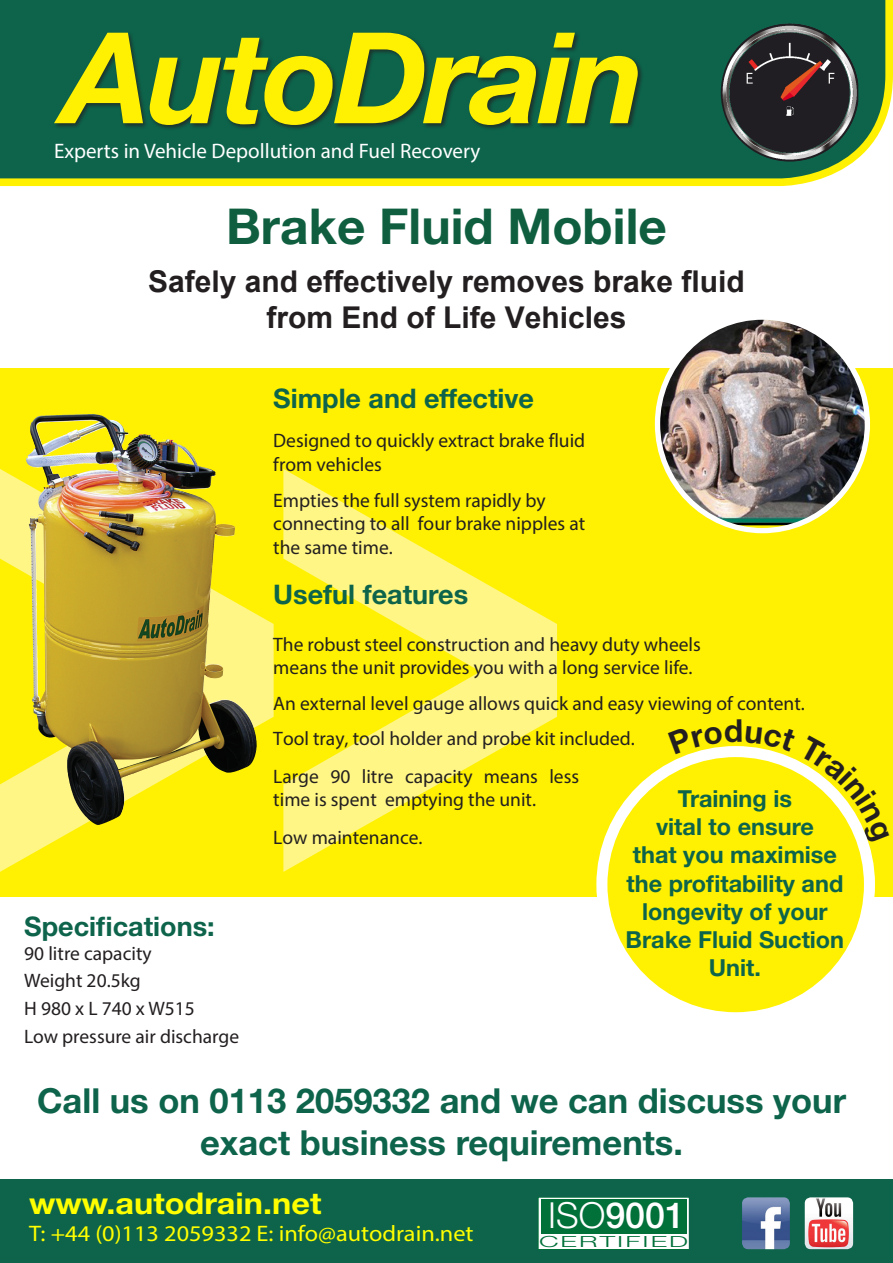
<style>
.page{position:relative;width:893px;height:1263px;background:#fff101}
.page>*{position:absolute;margin:0;border:0;box-sizing:border-box;transform-origin:0 0}
.t1{font:700 49.5px "Helvetica Neue LT Std";color:#0e5e3f}
.t2{font:500 35.85px "Helvetica Neue LT";color:#fff}
.t3{font:700 34.5px/41.4px "Helvetica Neue LT Std";color:#0d644b;text-align:center}
.t4{font:700 30px/36px "Arial";color:#231f20;text-align:center}
.t5{font:700 30px "Helvetica Neue LT Std";color:#ff0;scale:1.08 1}
.t6{font:700 27px "Helvetica Neue LT Std";color:#0d644b}
.t7{font:700 23.4px/28.2px "Helvetica Neue LT Std";color:#0d644b;text-align:center}
.t8{font:22.5px "Myriad Pro";color:#ff0;scale:1.08 1}
.t9{font:21px "Myriad Pro";color:#fff}
.t10{font:19.5px/23.4px "Myriad Pro";color:#231f20}
.t11{font:300 15.45px "Helvetica Neue LT";color:#017039;scale:1.8 1}
.s1{font-weight:300}
</style>
<div class="page">
<div style="left:0;top:1179px;width:893px;height:84px;background:#0d644b"></div>
<svg style="left:0;top:469px;width:557px;height:403px"></svg>
<img style="left:805px;top:1197px;width:48px;height:52px">
<img style="left:742px;top:1197px;width:48px;height:52px">
<div style="left:538px;top:1197px;width:151px;height:52px;background:#fff"></div>
<div style="left:541px;top:1199px;width:145px;height:35px;background:#017039"></div>
<div style="left:0;top:0;width:893px;height:368px;background:#fff"></div>
<svg style="left:0;top:0;width:893px;height:186px;background:#29744a"></svg>
<div style="left:53px;top:31px;width:591px;height:101px;background:#231f20;opacity:.75"></div>
<svg style="left:54px;top:33px;width:584px;height:92px;background:#7a9f27"></svg>
<img style="left:721px;top:24px;width:137px;height:138px">
<div style="left:0;top:897px;width:893px;height:282px;background:#fff"></div>
<img style="left:26px;top:414px;width:66px;height:81px">
<div style="left:602px;top:751px;width:267px;height:267px;background:#fff101;border-radius:50%"></div>
<div style="left:596px;top:746px;width:279px;height:277px;border:11px solid #fff;border-radius:50%"></div>
<img style="left:657px;top:320px;width:210px;height:211px">
<div style="left:655px;top:314px;width:215px;height:219px;border:5px solid #fff;border-radius:50%"></div>
<svg style="left:668px;top:746px;width:201px;height:97px"></svg>
<p class="t9" style="left:54px;top:138px;width:428px">Experts in Vehicle Depollution and Fuel Recovery</p>
<p class="t1" style="left:226px;top:195px;width:442px">Brake Fluid Mobile</p>
<p class="t4" style="left:148px;top:264px;width:598px">Safely and effectively removes brake fluid from End of Life Vehicles</p>
<p class="t6" style="left:273px;top:382px;width:262px">Simple and effective</p>
<p class="t10" style="left:273px;top:429px;width:313px">Designed to quickly extract brake fluid from vehicles</p>
<p class="t10" style="left:273px;top:488px;width:313px">Empties the full system rapidly by connecting to all four brake nipples at the same time.</p>
<p class="t6" style="left:24px;top:910px;width:192px">Specifications:</p>
<p class="t10" style="left:24px;top:941px;width:129px">90 litre capacity</p>
<p class="t10" style="left:24px;top:969px;width:118px">Weight 20.5kg</p>
<p class="t10" style="left:24px;top:996px;width:172px">H 980 x L 740 x W515</p>
<p class="t10" style="left:24px;top:1024px;width:216px">Low pressure air discharge</p>
<p class="t6" style="left:273px;top:577px;width:196px">Useful features</p>
<p class="t10" style="left:273px;top:632px;width:429px">The robust steel construction and heavy duty wheels means the unit provides you with a long service life.</p>
<p class="t10" style="left:273px;top:685px;width:533px;line-height:35.4px">An external level gauge allows quick and easy viewing of content.<br>Tool tray, tool holder and probe kit included.</p>
<p class="t10" style="left:273px;top:764px;width:307px">Large 90 litre capacity means less time is spent emptying the unit.</p>
<p class="t10" style="left:273px;top:825px;width:151px">Low maintenance.</p>
<p class="t7" style="left:626px;top:784px;width:220px">Training is<br>vital to ensure<br>that you maximise the profitability and longevity of your<br>Brake Fluid Suction<br>Unit.</p>
<p class="t3" style="left:37px;top:1079px;width:810px">Call us on 0113 2059332 and we can discuss your exact business requirements.</p>
<p class="t5" style="left:29px;top:1185px;width:272px">www.autodrain.net</p>
<p class="t8" style="left:29px;top:1220px;width:413px">T: +44 (0)113 2059332 E: info@autodrain.net</p>
<p class="t2" style="left:548px;top:1194px;width:138px"><span class="s1">ISO</span>9001</p>
<p class="t11" style="left:539px;top:1231px;width:84px">CERTIFIED</p>
</div>
